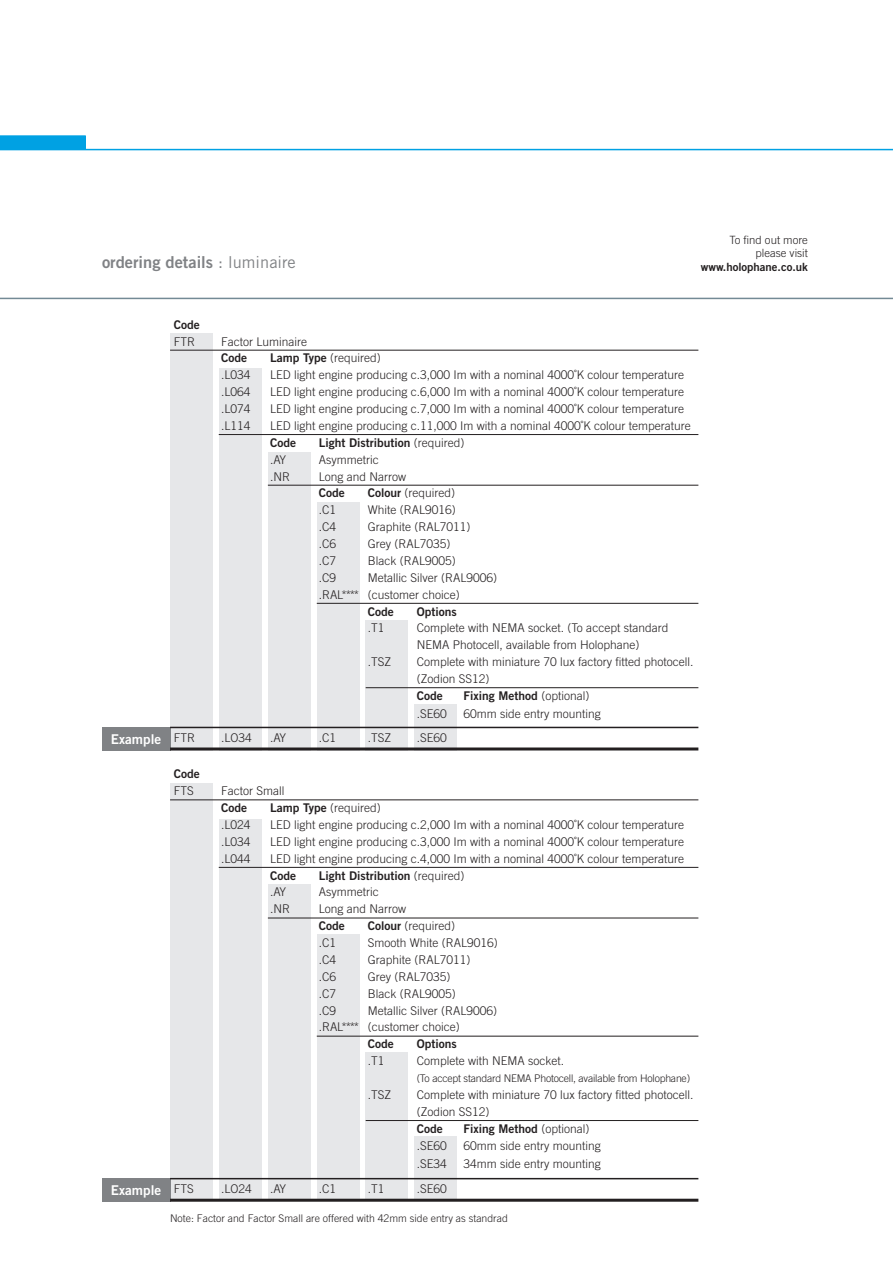
<style>
.page{position:relative;width:893px;height:1263px;background:#fff}
.page>*{position:absolute;margin:0;border:0;box-sizing:border-box;transform-origin:0 0}
.t1{font:16.5px "Trade Gothic Bold Two";color:#808285}
.t2{font:13.5px "Trade Gothic Bold Two";color:#fff}
.t3{font:300 12px/16.8px "Trade Gothic";color:#231f20}
.t4{font:12px "Trade Gothic Bold Two";color:#231f20}
.t5{font:300 11.4px/13.6px "Trade Gothic";color:#231f20;text-align:right}
.t6{font:11.4px "Trade Gothic Bold Two";color:#231f20}
.t7{font:300 10.5px "Trade Gothic";color:#231f20}
.t8{font:300 10.5px "Trade Gothic";letter-spacing:-.02em;color:#231f20}
.s1{font-family:"Trade Gothic"}
.s2{font-family:"Trade Gothic Bold Two";font-weight:400}
.s3{font-family:"Trade Gothic";font-weight:300}
</style>
<div class="page">
<svg style="left:0;top:135px;width:86px;height:14px"></svg>
<hr style="left:0;top:149px;width:893px;height:1px;background:#00a1e3">
<hr style="left:0;top:298px;width:893px;height:1px;background:#738a95">
<div style="left:170px;top:333px;width:43px;height:417px;background:#e6e7e9"></div>
<div style="left:219px;top:368px;width:42px;height:382px;background:#e6e7e9"></div>
<div style="left:268px;top:452px;width:42px;height:298px;background:#e6e7e9"></div>
<div style="left:317px;top:502px;width:42px;height:248px;background:#e6e7e9"></div>
<div style="left:366px;top:620px;width:42px;height:130px;background:#e6e7e9"></div>
<div style="left:415px;top:704px;width:42px;height:46px;background:#e6e7e9"></div>
<div style="left:102px;top:727px;width:68px;height:23px;background:#808285"></div>
<div style="left:170px;top:783px;width:43px;height:417px;background:#e6e7e9"></div>
<div style="left:219px;top:819px;width:42px;height:381px;background:#e6e7e9"></div>
<div style="left:268px;top:884px;width:42px;height:316px;background:#e6e7e9"></div>
<div style="left:317px;top:934px;width:42px;height:266px;background:#e6e7e9"></div>
<div style="left:366px;top:1052px;width:42px;height:148px;background:#e6e7e9"></div>
<div style="left:415px;top:1136px;width:42px;height:64px;background:#e6e7e9"></div>
<div style="left:102px;top:1178px;width:68px;height:24px;background:#808285"></div>
<hr style="left:170px;top:799px;width:528px;height:1px;background:#231f20">
<hr style="left:219px;top:867px;width:479px;height:1px;background:#231f20">
<hr style="left:268px;top:918px;width:430px;height:1px;background:#231f20">
<hr style="left:317px;top:1036px;width:381px;height:1px;background:#231f20">
<hr style="left:366px;top:1120px;width:332px;height:1px;background:#231f20">
<hr style="left:170px;top:1178px;width:528px;height:1px;background:#231f20">
<hr style="left:170px;top:1199px;width:528px;height:3px;background:#231f20">
<hr style="left:170px;top:350px;width:528px;height:1px;background:#231f20">
<hr style="left:219px;top:434px;width:479px;height:1px;background:#231f20">
<hr style="left:268px;top:485px;width:430px;height:1px;background:#231f20">
<hr style="left:317px;top:603px;width:381px;height:1px;background:#231f20">
<hr style="left:366px;top:687px;width:332px;height:1px;background:#231f20">
<hr style="left:170px;top:727px;width:528px;height:1px;background:#231f20">
<hr style="left:170px;top:747px;width:528px;height:3px;background:#231f20">
<p class="t5" style="left:729px;top:233px;width:80px">To find out more please visit</p>
<h1 class="t1" style="left:102px;top:252px;width:195px">ordering details <span class="s1">: luminaire</span></h1>
<p class="t6" style="left:701px;top:260px;width:109px">www.holophane.co.uk</p>
<p class="t2" style="left:111px;top:730px;width:52px">Example</p>
<p class="t2" style="left:111px;top:1182px;width:52px">Example</p>
<p class="t4" style="left:174px;top:317px;width:28px">Code</p>
<p class="t3" style="left:174px;top:333px;width:23px">FTR</p>
<p class="t3" style="left:221px;top:333px;width:88px">Factor Luminaire</p>
<p class="t4" style="left:221px;top:351px;width:28px">Code</p>
<p class="t3" style="left:270px;top:350px;width:112px"><span class="s2">Lamp Type</span> (required)</p>
<p class="t3" style="left:221px;top:366px;width:31px">.L034</p>
<p class="t3" style="left:270px;top:366px;width:416px">LED light engine producing c.3,000 Im with a nominal 4000˚K colour temperature</p>
<p class="t3" style="left:221px;top:383px;width:31px">.L064</p>
<p class="t3" style="left:270px;top:383px;width:416px">LED light engine producing c.6,000 Im with a nominal 4000˚K colour temperature</p>
<p class="t3" style="left:221px;top:400px;width:31px">.L074</p>
<p class="t3" style="left:270px;top:400px;width:416px">LED light engine producing c.7,000 Im with a nominal 4000˚K colour temperature</p>
<p class="t3" style="left:221px;top:417px;width:31px">.L114</p>
<p class="t3" style="left:270px;top:417px;width:422px">LED light engine producing c.11,000 Im with a nominal 4000˚K colour temperature</p>
<p class="t4" style="left:270px;top:435px;width:28px">Code</p>
<p class="t4" style="left:319px;top:435px;width:147px">Light Distribution <span class="s3">(required)</span></p>
<p class="t3" style="left:270px;top:451px;width:18px">.AY</p>
<p class="t3" style="left:319px;top:451px;width:61px">Asymmetric</p>
<p class="t3" style="left:270px;top:468px;width:22px">.NR</p>
<p class="t3" style="left:319px;top:468px;width:89px">Long and Narrow</p>
<p class="t4" style="left:319px;top:486px;width:28px">Code</p>
<p class="t3" style="left:368px;top:485px;width:89px"><span class="s2">Colour</span> (required)</p>
<p class="t3" style="left:319px;top:501px;width:19px">.C1</p>
<p class="t3" style="left:368px;top:501px;width:90px">White (RAL9016)</p>
<p class="t3" style="left:319px;top:518px;width:19px">.C4</p>
<p class="t3" style="left:368px;top:518px;width:104px">Graphite (RAL7011)</p>
<p class="t3" style="left:319px;top:535px;width:19px">.C6</p>
<p class="t3" style="left:368px;top:535px;width:84px">Grey (RAL7035)</p>
<p class="t3" style="left:319px;top:552px;width:19px">.C7</p>
<p class="t3" style="left:368px;top:552px;width:90px">Black (RAL9005)</p>
<p class="t3" style="left:319px;top:569px;width:19px">.C9</p>
<p class="t3" style="left:319px;top:569px;width:180px;text-indent:49px">Metallic Silver (RAL9006) .RAL**** (customer choice)</p>
<p class="t4" style="left:368px;top:604px;width:28px">Code</p>
<p class="t4" style="left:417px;top:604px;width:42px">Options</p>
<p class="t3" style="left:368px;top:619px;width:18px">.T1</p>
<p class="t3" style="left:417px;top:619px;width:253px">Complete with NEMA socket. (To accept standard<br>NEMA Photocell, available from Holophane)</p>
<p class="t3" style="left:368px;top:653px;width:25px">.TSZ</p>
<p class="t3" style="left:417px;top:653px;width:278px">Complete with miniature 70 lux factory fitted photocell. (Zodion SS12)</p>
<p class="t4" style="left:417px;top:688px;width:28px">Code</p>
<p class="t4" style="left:463px;top:688px;width:127px">Fixing Method <span class="s3">(optional)</span></p>
<p class="t3" style="left:417px;top:705px;width:32px">.SE60</p>
<p class="t3" style="left:463px;top:705px;width:139px">60mm side entry mounting</p>
<p class="t3" style="left:174px;top:729px;width:23px">FTR</p>
<p class="t3" style="left:221px;top:729px;width:32px">.LO34</p>
<p class="t3" style="left:270px;top:729px;width:18px">.AY</p>
<p class="t3" style="left:319px;top:729px;width:19px">.C1</p>
<p class="t3" style="left:368px;top:729px;width:25px">.TSZ</p>
<p class="t3" style="left:417px;top:729px;width:32px">.SE60</p>
<p class="t4" style="left:174px;top:767px;width:28px">Code</p>
<p class="t3" style="left:174px;top:782px;width:22px">FTS</p>
<p class="t3" style="left:221px;top:782px;width:65px">Factor Small</p>
<p class="t4" style="left:221px;top:800px;width:28px">Code</p>
<p class="t3" style="left:270px;top:799px;width:112px"><span class="s2">Lamp Type</span> (required)</p>
<p class="t3" style="left:221px;top:816px;width:31px">.L024</p>
<p class="t3" style="left:270px;top:816px;width:416px">LED light engine producing c.2,000 Im with a nominal 4000˚K colour temperature</p>
<p class="t3" style="left:221px;top:833px;width:31px">.L034</p>
<p class="t3" style="left:270px;top:833px;width:416px">LED light engine producing c.3,000 Im with a nominal 4000˚K colour temperature</p>
<p class="t3" style="left:221px;top:850px;width:31px">.L044</p>
<p class="t3" style="left:270px;top:850px;width:416px">LED light engine producing c.4,000 Im with a nominal 4000˚K colour temperature</p>
<p class="t4" style="left:270px;top:868px;width:28px">Code</p>
<p class="t4" style="left:319px;top:868px;width:147px">Light Distribution <span class="s3">(required)</span></p>
<p class="t3" style="left:270px;top:884px;width:18px">.AY</p>
<p class="t3" style="left:319px;top:884px;width:61px">Asymmetric</p>
<p class="t3" style="left:270px;top:900px;width:22px">.NR</p>
<p class="t3" style="left:319px;top:900px;width:89px">Long and Narrow</p>
<p class="t4" style="left:319px;top:918px;width:28px">Code</p>
<p class="t3" style="left:368px;top:917px;width:89px"><span class="s2">Colour</span> (required)</p>
<p class="t3" style="left:319px;top:934px;width:19px">.C1</p>
<p class="t3" style="left:368px;top:934px;width:132px">Smooth White (RAL9016)</p>
<p class="t3" style="left:319px;top:951px;width:19px">.C4</p>
<p class="t3" style="left:368px;top:951px;width:104px">Graphite (RAL7011)</p>
<p class="t3" style="left:319px;top:968px;width:19px">.C6</p>
<p class="t3" style="left:368px;top:968px;width:84px">Grey (RAL7035)</p>
<p class="t3" style="left:319px;top:985px;width:19px">.C7</p>
<p class="t3" style="left:368px;top:985px;width:90px">Black (RAL9005)</p>
<p class="t3" style="left:319px;top:1002px;width:19px">.C9</p>
<p class="t3" style="left:319px;top:1002px;width:180px;text-indent:49px">Metallic Silver (RAL9006) .RAL**** (customer choice)</p>
<p class="t4" style="left:368px;top:1036px;width:28px">Code</p>
<p class="t4" style="left:417px;top:1036px;width:42px">Options</p>
<p class="t3" style="left:368px;top:1052px;width:18px">.T1</p>
<p class="t3" style="left:417px;top:1052px;width:149px">Complete with NEMA socket.</p>
<p class="t8" style="left:417px;top:1072px;width:275px">(To accept standard NEMA Photocell, available from Holophane)</p>
<p class="t3" style="left:368px;top:1086px;width:25px">.TSZ</p>
<p class="t3" style="left:417px;top:1086px;width:278px">Complete with miniature 70 lux factory fitted photocell. (Zodion SS12)</p>
<p class="t4" style="left:417px;top:1121px;width:28px">Code</p>
<p class="t4" style="left:463px;top:1121px;width:127px">Fixing Method <span class="s3">(optional)</span></p>
<p class="t3" style="left:417px;top:1137px;width:32px">.SE60</p>
<p class="t3" style="left:463px;top:1137px;width:139px">60mm side entry mounting</p>
<p class="t3" style="left:417px;top:1155px;width:32px">.SE34</p>
<p class="t3" style="left:463px;top:1155px;width:139px">34mm side entry mounting</p>
<p class="t3" style="left:174px;top:1180px;width:22px">FTS</p>
<p class="t3" style="left:221px;top:1180px;width:32px">.LO24</p>
<p class="t3" style="left:270px;top:1180px;width:18px">.AY</p>
<p class="t3" style="left:319px;top:1180px;width:19px">.C1</p>
<p class="t3" style="left:368px;top:1180px;width:18px">.T1</p>
<p class="t3" style="left:417px;top:1180px;width:32px">.SE60</p>
<p class="t7" style="left:170px;top:1212px;width:339px">Note: Factor and Factor Small are offered with 42mm side entry as standrad</p>
</div>
